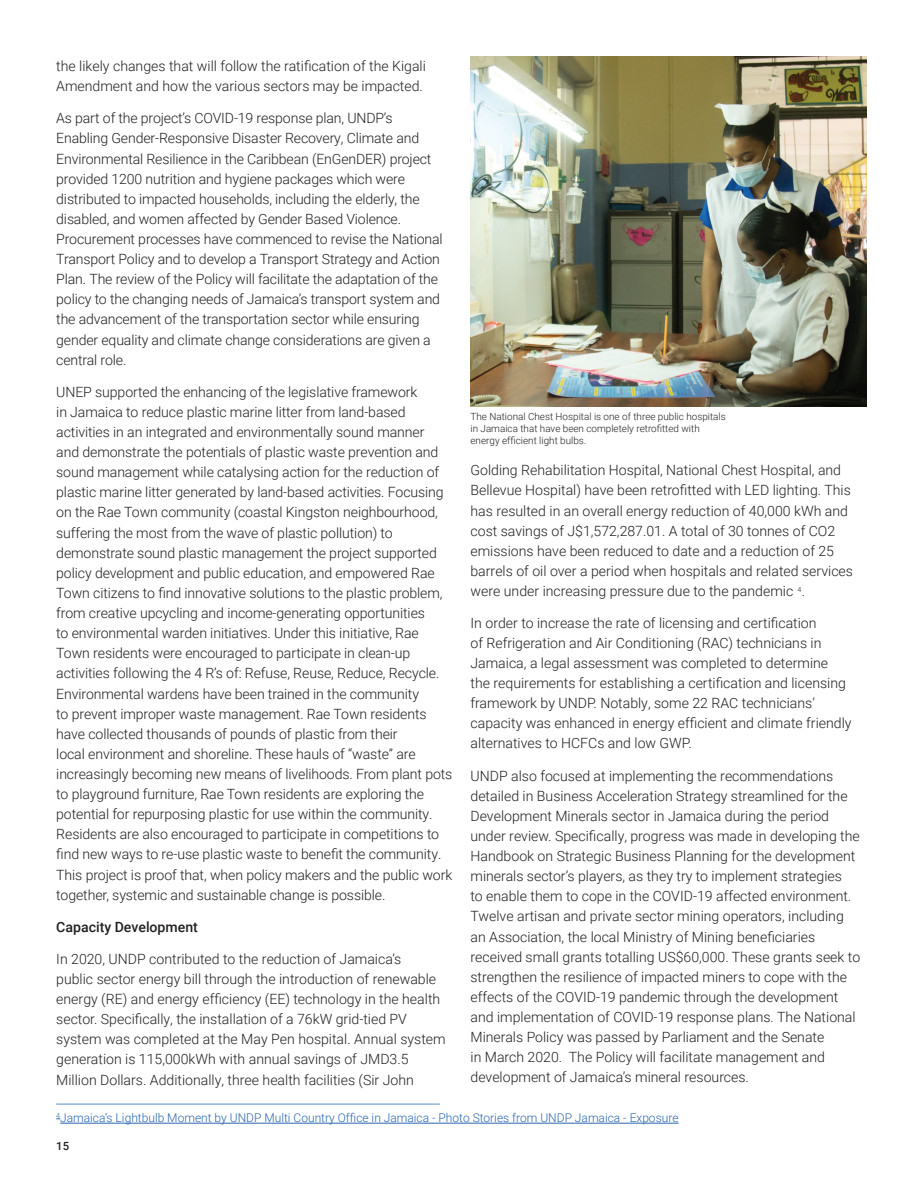
<style>
.page{position:relative;width:923px;height:1193px;background:#fff}
.page>*{position:absolute;margin:0;border:0;box-sizing:border-box;transform-origin:0 0}
.t1{font:300 14.1px/20.1px "Roboto";letter-spacing:-.005em;color:#231f20}
.t2{font:500 14.1px "Roboto";color:#231f20}
.t3{font:300 12px "Roboto";color:#2865b1}
.t4{font:500 11.25px "Roboto";color:#231f20}
.t5{font:300 9.9px/11.9px "Roboto";color:#231f20}
</style>
<div class="page">
<hr style="left:56px;top:1103px;width:384px;height:1px;background:#5090cc">
<hr style="left:60px;top:1122px;width:618px;height:1px;background:#2865b1">
<img style="left:470px;top:56px;width:396px;height:350px">
<p class="t1" style="left:56px;top:55px;width:371px">the likely changes that will follow the ratification of the Kigali<br>Amendment and how the various sectors may be impacted.</p>
<p class="t1" style="left:56px;top:108px;width:388px">As part of the project’s COVID-19 response plan, UNDP’s Enabling Gender-Responsive Disaster Recovery, Climate and Environmental Resilience in the Caribbean (EnGenDER) project provided 1200 nutrition and hygiene packages which were distributed to impacted households, including the elderly, the disabled, and women affected by Gender Based Violence.<br>Procurement processes have commenced to revise the National Transport Policy and to develop a Transport Strategy and Action Plan. The review of the Policy will facilitate the adaptation of the policy to the changing needs of Jamaica’s transport system and the advancement of the transportation sector while ensuring gender equality and climate change considerations are given a central role.</p>
<p class="t1" style="left:56px;top:381px;width:397px">UNEP supported the enhancing of the legislative framework<br>in Jamaica to reduce plastic marine litter from land-based activities in an integrated and environmentally sound manner<br>and demonstrate the potentials of plastic waste prevention and sound management while catalysing action for the reduction of plastic marine litter generated by land-based activities. Focusing on the Rae Town community (coastal Kingston neighbourhood, suffering the most from the wave of plastic pollution) to demonstrate sound plastic management the project supported policy development and public education, and empowered Rae Town citizens to find innovative solutions to the plastic problem, from creative upcycling and income-generating opportunities<br>to environmental warden initiatives. Under this initiative, Rae Town residents were encouraged to participate in clean-up activities following the 4 R’s of: Refuse, Reuse, Reduce, Recycle.<br>Environmental wardens have been trained in the community<br>to prevent improper waste management. Rae Town residents have collected thousands of pounds of plastic from their<br>local environment and shoreline. These hauls of “waste” are increasingly becoming new means of livelihoods. From plant pots to playground furniture, Rae Town residents are exploring the potential for repurposing plastic for use within the community.<br>Residents are also encouraged to participate in competitions to find new ways to re-use plastic waste to benefit the community.<br>This project is proof that, when policy makers and the public work together, systemic and sustainable change is possible.</p>
<p class="t2" style="left:56px;top:917px;width:143px">Capacity Development</p>
<p class="t1" style="left:56px;top:948px;width:391px">In 2020, UNDP contributed to the reduction of Jamaica’s<br>public sector energy bill through the introduction of renewable energy (RE) and energy efficiency (EE) technology in the health sector. Specifically, the installation of a 76kW grid-tied PV system was completed at the May Pen hospital. Annual system generation is 115,000kWh with annual savings of JMD3.5<br>Million Dollars. Additionally, three health facilities (Sir John</p>
<p class="t5" style="left:470px;top:411px;width:257px">The National Chest Hospital is one of three public hospitals in Jamaica that have been completely retrofitted with energy efficient light bulbs.</p>
<p class="t1" style="left:470px;top:460px;width:384px">Golding Rehabilitation Hospital, National Chest Hospital, and Bellevue Hospital) have been retrofitted with LED lighting. This has resulted in an overall energy reduction of 40,000 kWh and cost savings of J$1,572,287.01. A total of 30 tonnes of CO2 emissions have been reduced to date and a reduction of 25 barrels of oil over a period when hospitals and related services were under increasing pressure due to the pandemic <sup>4</sup>.</p>
<p class="t1" style="left:470px;top:612px;width:382px">In order to increase the rate of licensing and certification<br>of Refrigeration and Air Conditioning (RAC) technicians in Jamaica, a legal assessment was completed to determine<br>the requirements for establishing a certification and licensing framework by UNDP. Notably, some 22 RAC technicians’ capacity was enhanced in energy efficient and climate friendly alternatives to HCFCs and low GWP.</p>
<p class="t1" style="left:470px;top:765px;width:391px">UNDP also focused at implementing the recommendations detailed in Business Acceleration Strategy streamlined for the Development Minerals sector in Jamaica during the period under review. Specifically, progress was made in developing the Handbook on Strategic Business Planning for the development minerals sector’s players, as they try to implement strategies<br>to enable them to cope in the COVID-19 affected environment.<br>Twelve artisan and private sector mining operators, including an Association, the local Ministry of Mining beneficiaries received small grants totalling US$60,000. These grants seek to strengthen the resilience of impacted miners to cope with the effects of the COVID-19 pandemic through the development and implementation of COVID-19 response plans. The National Minerals Policy was passed by Parliament and the Senate<br>in March 2020. The Policy will facilitate management and development of Jamaica’s mineral resources.</p>
<p class="t3" style="left:56px;top:1109px;width:624px"><sup>4</sup>Jamaica’s Lightbulb Moment by UNDP Multi Country Office in Jamaica - Photo Stories from UNDP Jamaica - Exposure</p>
<p class="t4" style="left:56px;top:1137px;width:14px">15</p>
</div>
